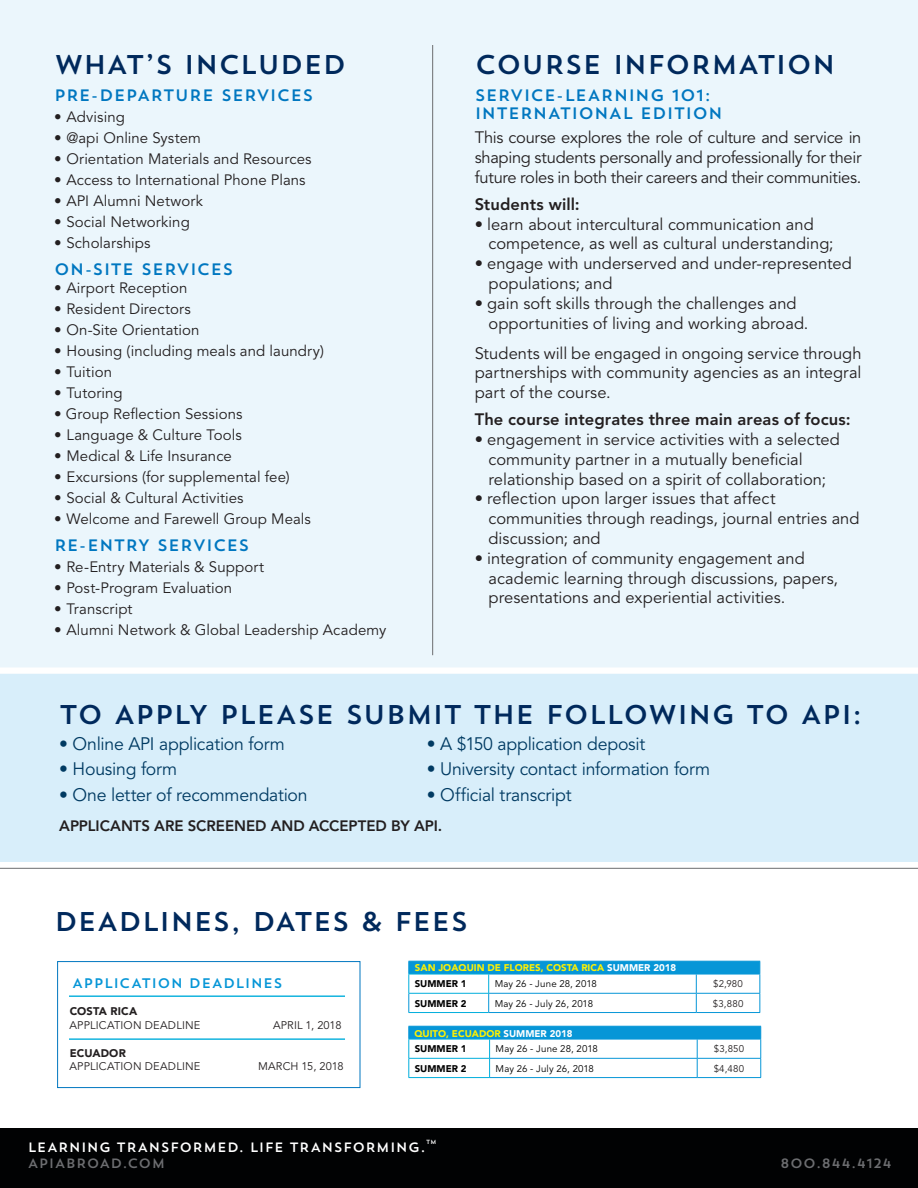
<style>
.page{position:relative;width:918px;height:1188px;background:#fff}
.page>*{position:absolute;margin:0;border:0;box-sizing:border-box;transform-origin:0 0}
.t1{font:27px "Trend Sans One";letter-spacing:-.015em;color:#00295c}
.t2{font:18px "Avenir LT Std";letter-spacing:-.015em;color:#003a62}
.t3{font:16.5px/19.8px "Avenir LT Std";color:#231f20;text-align:justify}
.t4{font:16.5px "Trend Sans One";letter-spacing:.005em;color:#0077c0}
.t5{font:800 16.5px "Avenir LT Std";letter-spacing:.005em;color:#231f20}
.t6{font:15px "Avenir LT Std";letter-spacing:.005em;color:#231f20}
.t7{font:800 15px "Avenir LT Std";letter-spacing:-.005em;color:#231f20}
.t8{font:13.8px "Trend Sans One";letter-spacing:.015em;color:#0696d7}
.t9{font:13.5px "Trend Sans One";letter-spacing:.015em;color:#fff}
.t10{font:13.5px "Trend Sans One";letter-spacing:.015em;color:#6c6d70}
.t11{font:11.1px "Avenir LT Std";letter-spacing:.015em;color:#231f20}
.t12{font:900 11.1px "Avenir LT Std";letter-spacing:.015em;color:#231f20}
.t13{font:9.6px "Avenir LT Std";letter-spacing:.01em;color:#000}
.t14{font:900 9.6px "Avenir LT Std";color:#fff101}
.t15{font:900 9.6px "Avenir LT Std";color:#000}
.t16{font:9.6px "Avenir LT Std";letter-spacing:.025em;color:#231f20}
.t17{font:6px "Trend Sans One";color:#fff}
.s1{color:#fff}
</style>
<div class="page">
<div style="left:0;top:670px;width:918px;height:192px;background:#d8eefa"></div>
<div style="left:0;top:0;width:918px;height:674px;background:#ebf6fc"></div>
<hr style="left:488px;top:1012px;width:208px;height:1px;background:#0696d7">
<hr style="left:696px;top:1012px;width:64px;height:1px;background:#0696d7">
<svg style="left:408px;top:961px;width:353px;height:51px"></svg>
<hr style="left:408px;top:993px;width:81px;height:1px;background:#00aedc">
<hr style="left:408px;top:1012px;width:80px;height:1px;background:#00aedc">
<div style="left:0;top:668px;width:918px;height:6px;background:#fff"></div>
<hr style="left:0;top:868px;width:918px;height:1px;background:#6c6d70">
<hr style="left:490px;top:1077px;width:207px;height:1px;background:#0696d7">
<hr style="left:697px;top:1077px;width:64px;height:1px;background:#0696d7">
<svg style="left:408px;top:1026px;width:353px;height:51px"></svg>
<hr style="left:408px;top:1077px;width:82px;height:1px;background:#00aedc">
<hr style="left:432px;top:45px;width:1px;height:610px;background:#6c6d70">
<div style="left:0;top:1128px;width:918px;height:60px;background:#010203"></div>
<hr style="left:69px;top:1038px;width:276px;height:2px;background:#00aedc">
<hr style="left:69px;top:996px;width:276px;height:1px;background:#00aedc">
<div style="left:57px;top:961px;width:303px;height:127px;border:1px solid #0077c0"></div>
<p class="t1" style="left:54px;top:47px;width:294px">WHAT’S INCLUDED</p>
<p class="t4" style="left:54px;top:85px;width:261px">PRE-DEPARTURE SERVICES</p>
<p class="t6" style="left:54px;top:108px;width:72px">• Advising</p>
<p class="t6" style="left:54px;top:129px;width:148px">• @api Online System</p>
<p class="t6" style="left:54px;top:150px;width:259px">• Orientation Materials and Resources</p>
<p class="t6" style="left:54px;top:171px;width:253px">• Access to International Phone Plans</p>
<p class="t6" style="left:54px;top:192px;width:151px">• API Alumni Network</p>
<p class="t6" style="left:54px;top:213px;width:137px">• Social Networking</p>
<p class="t6" style="left:54px;top:234px;width:98px">• Scholarships</p>
<p class="t4" style="left:54px;top:259px;width:181px">ON-SITE SERVICES</p>
<p class="t6" style="left:54px;top:279px;width:135px">• Airport Reception</p>
<p class="t6" style="left:54px;top:300px;width:138px">• Resident Directors</p>
<p class="t6" style="left:54px;top:321px;width:147px">• On-Site Orientation</p>
<p class="t6" style="left:54px;top:342px;width:272px">• Housing (including meals and laundry)</p>
<p class="t6" style="left:54px;top:363px;width:60px">• Tuition</p>
<p class="t6" style="left:54px;top:384px;width:70px">• Tutoring</p>
<p class="t6" style="left:54px;top:405px;width:190px">• Group Reflection Sessions</p>
<p class="t6" style="left:54px;top:426px;width:189px">• Language &amp; Culture Tools</p>
<p class="t6" style="left:54px;top:447px;width:179px">• Medical &amp; Life Insurance</p>
<p class="t6" style="left:54px;top:468px;width:237px">• Excursions (for supplemental fee)</p>
<p class="t6" style="left:54px;top:489px;width:191px">• Social &amp; Cultural Activities</p>
<p class="t6" style="left:54px;top:510px;width:258px">• Welcome and Farewell Group Meals</p>
<p class="t4" style="left:54px;top:535px;width:197px">RE-ENTRY SERVICES</p>
<p class="t6" style="left:54px;top:558px;width:212px">• Re-Entry Materials &amp; Support</p>
<p class="t6" style="left:54px;top:579px;width:180px">• Post-Program Evaluation</p>
<p class="t6" style="left:54px;top:600px;width:80px">• Transcript</p>
<p class="t6" style="left:54px;top:621px;width:334px">• Alumni Network &amp; Global Leadership Academy</p>
<p class="t1" style="left:475px;top:47px;width:363px">COURSE INFORMATION</p>
<p class="t4" style="left:475px;top:85px;width:238px">SERVICE-LEARNING 101:</p>
<p class="t4" style="left:475px;top:103px;width:250px">INTERNATIONAL EDITION</p>
<p class="t3" style="left:475px;top:128px;width:388px">This course explores the role of culture and service in shaping students personally and professionally for their future roles in both their careers and their communities.</p>
<p class="t5" style="left:475px;top:194px;width:107px">Students will:</p>
<p class="t3" style="left:475px;top:215px;width:341px">• learn about intercultural communication and</p>
<p class="t3" style="left:489px;top:234px;width:347px">competence, as well as cultural understanding;</p>
<p class="t3" style="left:475px;top:254px;width:379px">• engage with underserved and under-represented</p>
<p class="t3" style="left:489px;top:274px;width:125px">populations; and</p>
<p class="t3" style="left:475px;top:294px;width:323px">• gain soft skills through the challenges and</p>
<p class="t3" style="left:489px;top:314px;width:322px">opportunities of living and working abroad.</p>
<p class="t3" style="left:475px;top:344px;width:388px">Students will be engaged in ongoing service through partnerships with community agencies as an integral part of the course.</p>
<p class="t5" style="left:475px;top:410px;width:377px">The course integrates three main areas of focus:</p>
<p class="t3" style="left:475px;top:430px;width:367px">• engagement in service activities with a selected</p>
<p class="t3" style="left:489px;top:450px;width:316px">community partner in a mutually beneficial</p>
<p class="t3" style="left:489px;top:470px;width:339px">relationship based on a spirit of collaboration;</p>
<p class="t3" style="left:475px;top:489px;width:302px">• reflection upon larger issues that affect</p>
<p class="t3" style="left:489px;top:509px;width:373px">communities through readings, journal entries and</p>
<p class="t3" style="left:489px;top:529px;width:114px">discussion; and</p>
<p class="t3" style="left:475px;top:549px;width:332px">• integration of community engagement and</p>
<p class="t3" style="left:489px;top:569px;width:351px">academic learning through discussions, papers,</p>
<p class="t3" style="left:489px;top:588px;width:298px">presentations and experiential activities.</p>
<p class="t1" style="left:59px;top:698px;width:805px">TO APPLY PLEASE SUBMIT THE FOLLOWING TO API:</p>
<p class="t2" style="left:59px;top:733px;width:227px">• Online API application form</p>
<p class="t2" style="left:427px;top:733px;width:220px">• A $150 application deposit</p>
<p class="t2" style="left:59px;top:759px;width:120px">• Housing form</p>
<p class="t2" style="left:427px;top:759px;width:285px">• University contact information form</p>
<p class="t2" style="left:59px;top:784px;width:250px">• One letter of recommendation</p>
<p class="t2" style="left:427px;top:784px;width:146px">• Official transcript</p>
<p class="t7" style="left:59px;top:817px;width:385px">APPLICANTS ARE SCREENED AND ACCEPTED BY API.</p>
<p class="t1" style="left:54px;top:904px;width:416px">DEADLINES, DATES &amp; FEES</p>
<p class="t8" style="left:72px;top:974px;width:212px">APPLICATION DEADLINES</p>
<p class="t12" style="left:70px;top:1005px;width:69px">COSTA RICA</p>
<p class="t11" style="left:70px;top:1019px;width:132px">APPLICATION DEADLINE</p>
<p class="t11" style="left:273px;top:1019px;width:70px">APRIL 1, 2018</p>
<p class="t12" style="left:70px;top:1046px;width:58px">ECUADOR</p>
<p class="t11" style="left:70px;top:1060px;width:132px">APPLICATION DEADLINE</p>
<p class="t11" style="left:258px;top:1060px;width:87px">MARCH 15, 2018</p>
<p class="t14" style="left:415px;top:962px;width:263px">SAN JOAQUIN DE FLORES, COSTA RICA <span class="s1">SUMMER 2018</span></p>
<p class="t15" style="left:415px;top:978px;width:53px">SUMMER 1</p>
<p class="t13" style="left:495px;top:978px;width:104px">May 26 - June 28, 2018</p>
<p class="t16" style="left:713px;top:978px;width:31px">$2,980</p>
<p class="t15" style="left:415px;top:997px;width:53px">SUMMER 2</p>
<p class="t13" style="left:495px;top:998px;width:100px">May 26 - July 26, 2018</p>
<p class="t16" style="left:713px;top:998px;width:32px">$3,880</p>
<p class="t14" style="left:414px;top:1028px;width:160px">QUITO, ECUADOR <span class="s1">SUMMER 2018</span></p>
<p class="t15" style="left:415px;top:1043px;width:53px">SUMMER 1</p>
<p class="t13" style="left:496px;top:1044px;width:104px">May 26 - June 28, 2018</p>
<p class="t16" style="left:714px;top:1044px;width:32px">$3,850</p>
<p class="t15" style="left:415px;top:1062px;width:53px">SUMMER 2</p>
<p class="t13" style="left:496px;top:1063px;width:100px">May 26 - July 26, 2018</p>
<p class="t16" style="left:714px;top:1063px;width:32px">$4,480</p>
<p class="t9" style="left:28px;top:1138px;width:399px">LEARNING TRANSFORMED. LIFE TRANSFORMING.</p>
<p class="t17" style="left:426px;top:1138px;width:12px">TM</p>
<p class="t10" style="left:28px;top:1155px;width:139px">APIABROAD.COM</p>
<p class="t10" style="left:780px;top:1155px;width:113px">800.844.4124</p>
</div>
